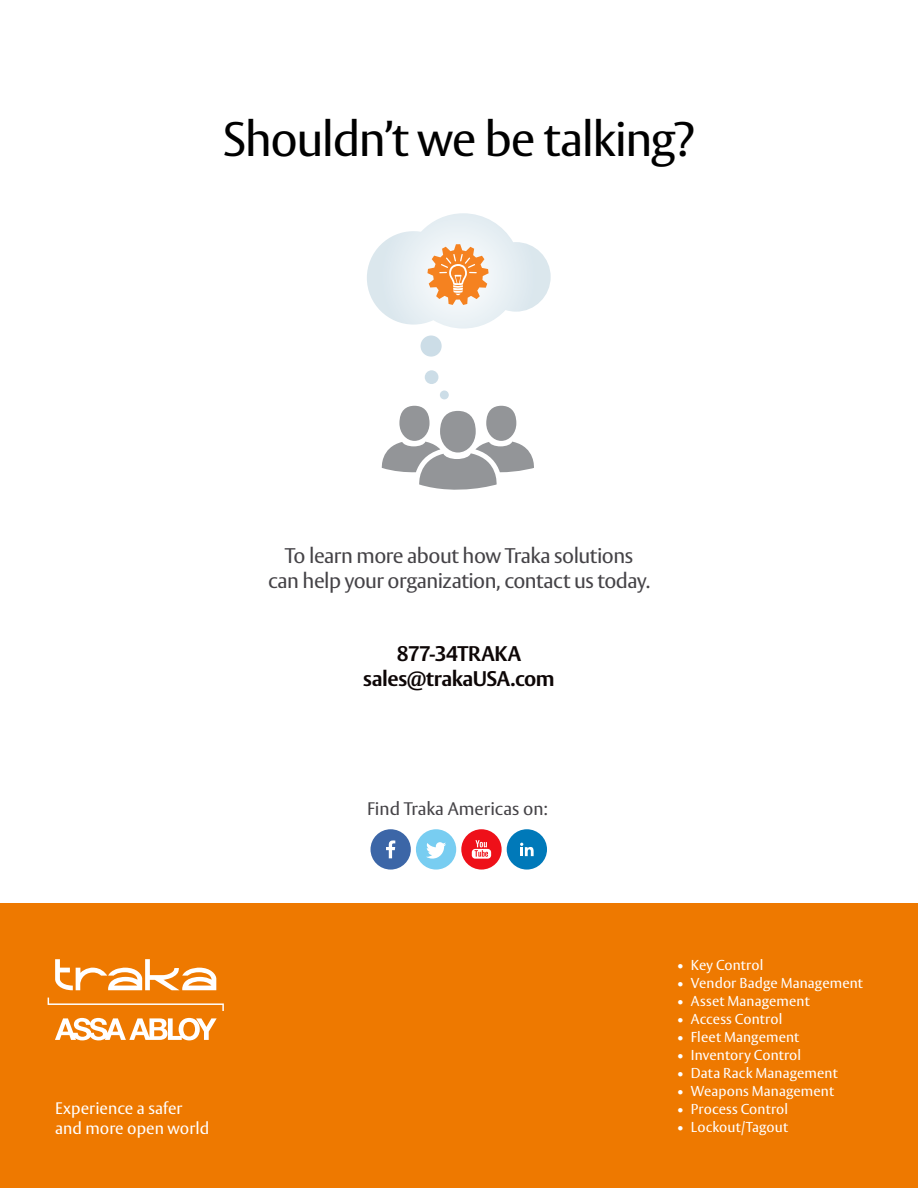
<style>
.page{position:relative;width:918px;height:1188px;background:#fff}
.page>*{position:absolute;margin:0;border:0;box-sizing:border-box;transform-origin:0 0}
.t1{font:48px "ASSA Vesta";letter-spacing:-.035em;color:#000}
.t2{font:21px/25.2px "ASSA Vesta";letter-spacing:-.025em;color:#454347;text-align:center}
.t3{font:700 21px/25.2px "ASSA Vesta";letter-spacing:-.02em;color:#0d0606;text-align:center}
.t4{font:18px "ASSA Vesta";color:#454347}
.t5{font:16.5px/19.8px "ASSA Vesta";color:#fff}
.t6{font:14.25px "ASSA Vesta";letter-spacing:.005em;color:#fff}
</style>
<div class="page">
<div style="left:0;top:904px;width:918px;height:284px;background:#ee7900"></div>
<svg style="left:55px;top:1018px;width:162px;height:22px"></svg>
<svg style="left:48px;top:998px;width:176px;height:13px"></svg>
<svg style="left:55px;top:959px;width:161px;height:31px"></svg>
<div style="left:421px;top:336px;width:21px;height:21px;background:#ccdde7;border-radius:50%"></div>
<div style="left:425px;top:370px;width:13px;height:14px;background:#ccdde7;border-radius:50%"></div>
<div style="left:440px;top:390px;width:9px;height:9px;background:#ccdde7;border-radius:50%"></div>
<div style="left:440px;top:411px;width:36px;height:42px;background:#939598;border-radius:50%"></div>
<div style="left:486px;top:406px;width:30px;height:35px;background:#939598;border-radius:50%"></div>
<svg style="left:381px;top:442px;width:153px;height:48px"></svg>
<div style="left:399px;top:406px;width:31px;height:35px;background:#939598;border-radius:50%"></div>
<svg style="left:367px;top:213px;width:184px;height:116px"></svg>
<div style="left:371px;top:829px;width:40px;height:41px;background:#3c66a7;border-radius:50%"></div>
<svg style="left:386px;top:840px;width:9px;height:18px"></svg>
<div style="left:507px;top:829px;width:40px;height:41px;background:#0079b9;border-radius:50%"></div>
<svg style="left:520px;top:843px;width:14px;height:13px"></svg>
<div style="left:461px;top:829px;width:41px;height:41px;background:#ee1019;border-radius:50%"></div>
<svg style="left:472px;top:840px;width:19px;height:19px"></svg>
<div style="left:416px;top:829px;width:40px;height:41px;background:#78cdf1;border-radius:50%"></div>
<svg style="left:426px;top:842px;width:20px;height:17px"></svg>
<h1 class="t1" style="left:222px;top:111px;width:475px">Shouldn’t we be talking?</h1>
<p class="t5" style="left:55px;top:1099px;width:156px">Experience a safer and more open world</p>
<h2 class="t2" style="left:268px;top:544px;width:383px">To learn more about how Traka solutions can help your organization, contact us today.</h2>
<h2 class="t3" style="left:363px;top:642px;width:193px">877-34TRAKA sales@trakaUSA.com</h2>
<p class="t4" style="left:367px;top:798px;width:182px">Find Traka Americas on:</p>
<p class="t6" style="left:677px;top:957px;width:88px">• Key Control</p>
<p class="t6" style="left:677px;top:975px;width:188px">• Vendor Badge Management</p>
<p class="t6" style="left:677px;top:993px;width:135px">• Asset Management</p>
<p class="t6" style="left:677px;top:1011px;width:107px">• Access Control</p>
<p class="t6" style="left:677px;top:1029px;width:124px">• Fleet Mangement</p>
<p class="t6" style="left:677px;top:1047px;width:126px">• Inventory Control</p>
<p class="t6" style="left:677px;top:1065px;width:163px">• Data Rack Management</p>
<p class="t6" style="left:677px;top:1083px;width:159px">• Weapons Management</p>
<p class="t6" style="left:677px;top:1101px;width:113px">• Process Control</p>
<p class="t6" style="left:677px;top:1119px;width:113px">• Lockout/Tagout</p>
</div>
